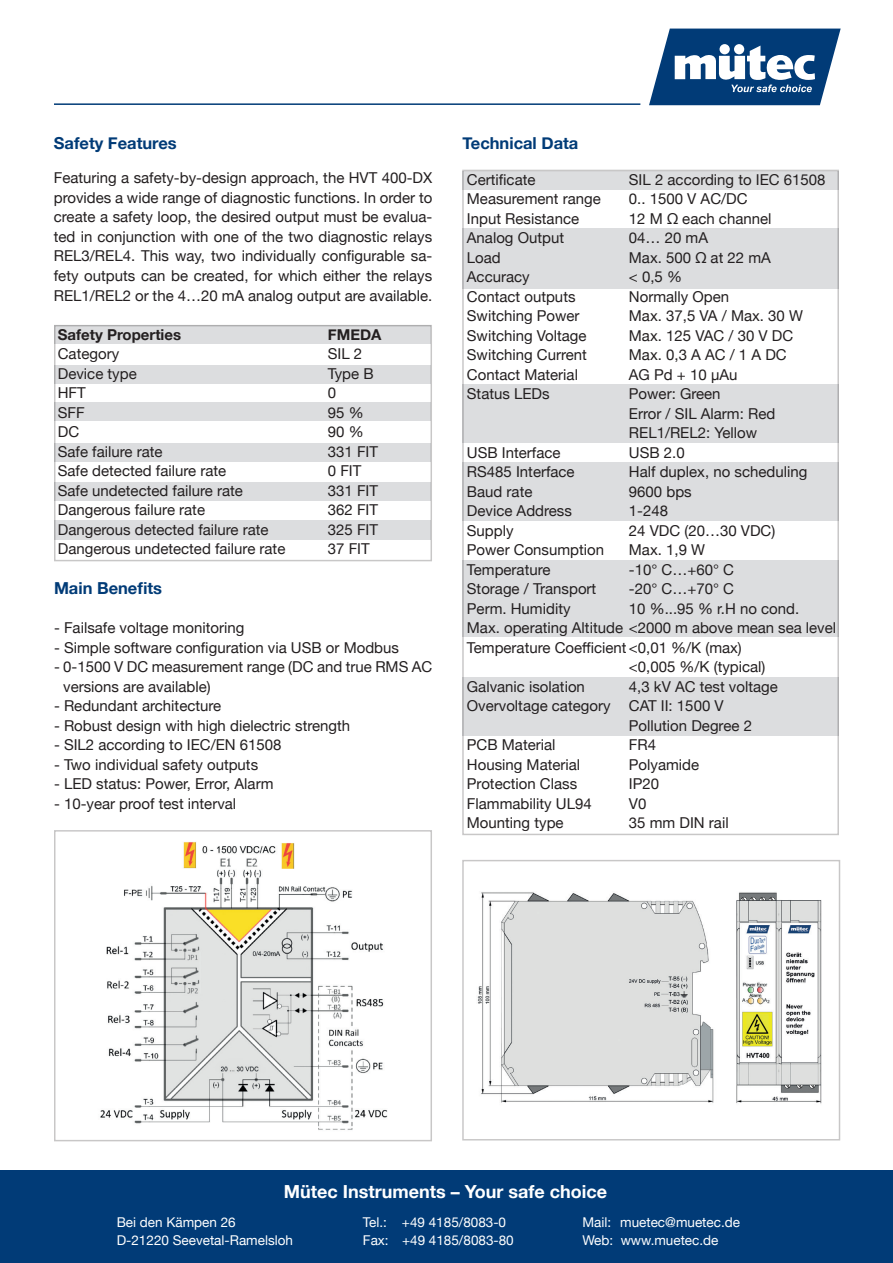
<style>
.page{position:relative;width:893px;height:1263px;background:#fff}
.page>*{position:absolute;margin:0;border:0;box-sizing:border-box;transform-origin:0 0}
.t1{font:700 18px "Helvetica Neue";color:#fff}
.t2{font:700 16.5px "Helvetica Neue";color:#013b77}
.t3{font:15px/19.5px "Helvetica Neue";color:#231f20}
.t4{font:700 15px "Helvetica Neue";color:#231f20}
.t5{font:13.5px/18px "Helvetica Neue";color:#fff}
</style>
<div class="page">
<div style="left:0;top:1170px;width:893px;height:93px;background:#013b77"></div>
<svg style="left:649px;top:29px;width:192px;height:76px"></svg>
<div style="left:719px;top:44px;width:11px;height:10px;background:#fff;border-radius:50%"></div>
<div style="left:734px;top:44px;width:10px;height:10px;background:#fff;border-radius:50%"></div>
<hr style="left:54px;top:103px;width:586px;height:2px;background:#013b77">
<div style="left:54px;top:326px;width:376px;height:18px;background:#dcdddf"></div>
<div style="left:54px;top:366px;width:376px;height:18px;background:#dcdddf"></div>
<div style="left:54px;top:403px;width:376px;height:18px;background:#dcdddf"></div>
<div style="left:54px;top:443px;width:376px;height:18px;background:#dcdddf"></div>
<div style="left:54px;top:482px;width:376px;height:19px;background:#dcdddf"></div>
<div style="left:54px;top:521px;width:376px;height:19px;background:#dcdddf"></div>
<div style="left:463px;top:172px;width:376px;height:18px;background:#dcdddf"></div>
<div style="left:463px;top:228px;width:376px;height:60px;background:#dcdddf"></div>
<div style="left:463px;top:384px;width:376px;height:59px;background:#dcdddf"></div>
<div style="left:463px;top:463px;width:376px;height:58px;background:#dcdddf"></div>
<div style="left:463px;top:677px;width:376px;height:59px;background:#dcdddf"></div>
<div style="left:463px;top:560px;width:376px;height:77px;background:#dcdddf"></div>
<img style="left:477px;top:892px;width:344px;height:212px">
<img style="left:100px;top:842px;width:288px;height:288px">
<p class="t2" style="left:54px;top:130px;width:124px">Safety Features</p>
<p class="t3" style="left:54px;top:169px;width:380px;text-align:justify">Featuring a safety-by-design approach, the HVT 400-DX provides a wide range of diagnostic functions. In order to create a safety loop, the desired output must be evalua&shy;ted in conjunction with one of the two diagnostic relays REL3/REL4. This way, two individually configurable sa&shy;fety outputs can be created, for which either the relays REL1/REL2 or the 4…20 mA analog output are available.</p>
<p class="t4" style="left:58px;top:323px;width:125px">Safety Properties</p>
<p class="t4" style="left:328px;top:323px;width:55px">FMEDA</p>
<p class="t3" style="left:58px;top:345px;width:63px">Category</p>
<p class="t3" style="left:328px;top:345px;width:36px">SIL 2</p>
<p class="t3" style="left:58px;top:364px;width:80px">Device type</p>
<p class="t3" style="left:328px;top:364px;width:47px">Type B</p>
<p class="t3" style="left:58px;top:384px;width:30px">HFT</p>
<p class="t3" style="left:328px;top:384px;width:10px">0</p>
<p class="t3" style="left:58px;top:403px;width:28px">SFF</p>
<p class="t3" style="left:328px;top:403px;width:37px">95 %</p>
<p class="t3" style="left:58px;top:423px;width:23px">DC</p>
<p class="t3" style="left:328px;top:423px;width:37px">90 %</p>
<p class="t3" style="left:58px;top:442px;width:106px">Safe failure rate</p>
<p class="t3" style="left:328px;top:442px;width:52px">331 FIT</p>
<p class="t3" style="left:58px;top:462px;width:170px">Safe detected failure rate</p>
<p class="t3" style="left:328px;top:462px;width:35px">0 FIT</p>
<p class="t3" style="left:58px;top:481px;width:187px">Safe undetected failure rate</p>
<p class="t3" style="left:328px;top:481px;width:52px">331 FIT</p>
<p class="t3" style="left:58px;top:501px;width:149px">Dangerous failure rate</p>
<p class="t3" style="left:328px;top:501px;width:52px">362 FIT</p>
<p class="t3" style="left:58px;top:520px;width:212px">Dangerous detected failure rate</p>
<p class="t3" style="left:328px;top:520px;width:52px">325 FIT</p>
<p class="t3" style="left:58px;top:540px;width:229px">Dangerous undetected failure rate</p>
<p class="t3" style="left:328px;top:540px;width:43px">37 FIT</p>
<p class="t2" style="left:54px;top:576px;width:110px">Main Benefits</p>
<p class="t3" style="left:54px;top:619px;width:192px">- Failsafe voltage monitoring</p>
<p class="t3" style="left:54px;top:639px;width:347px">- Simple software configuration via USB or Modbus</p>
<p class="t3" style="left:63px;top:658px;width:371px;text-indent:-9px">- 0-1500 V DC measurement range (DC and true RMS AC versions are available)</p>
<p class="t3" style="left:54px;top:697px;width:169px">- Redundant architecture</p>
<p class="t3" style="left:54px;top:717px;width:298px">- Robust design with high dielectric strength</p>
<p class="t3" style="left:54px;top:736px;width:229px">- SIL2 according to IEC/EN 61508</p>
<p class="t3" style="left:54px;top:756px;width:206px">- Two individual safety outputs</p>
<p class="t3" style="left:54px;top:775px;width:221px">- LED status: Power, Error, Alarm</p>
<p class="t3" style="left:54px;top:795px;width:184px">- 10-year proof test interval</p>
<p class="t2" style="left:463px;top:130px;width:117px">Technical Data</p>
<p class="t3" style="left:467px;top:170px;width:70px">Certificate</p>
<p class="t3" style="left:629px;top:170px;width:198px">SIL 2 according to IEC 61508</p>
<p class="t3" style="left:467px;top:190px;width:135px">Measurement range</p>
<p class="t3" style="left:629px;top:190px;width:120px">0.. 1500 V AC/DC</p>
<p class="t3" style="left:467px;top:209px;width:114px">Input Resistance</p>
<p class="t3" style="left:629px;top:209px;width:144px">12 M Ω each channel</p>
<p class="t3" style="left:467px;top:229px;width:99px">Analog Output</p>
<p class="t3" style="left:629px;top:229px;width:81px">04… 20 mA</p>
<p class="t3" style="left:467px;top:248px;width:35px">Load</p>
<p class="t3" style="left:629px;top:248px;width:144px">Max. 500 Ω at 22 mA</p>
<p class="t3" style="left:467px;top:268px;width:64px">Accuracy</p>
<p class="t3" style="left:629px;top:268px;width:55px">&lt; 0,5 %</p>
<p class="t3" style="left:467px;top:287px;width:110px">Contact outputs</p>
<p class="t3" style="left:629px;top:287px;width:102px">Normally Open</p>
<p class="t3" style="left:467px;top:307px;width:114px">Switching Power</p>
<p class="t3" style="left:629px;top:307px;width:176px">Max. 37,5 VA / Max. 30 W</p>
<p class="t3" style="left:467px;top:326px;width:121px">Switching Voltage</p>
<p class="t3" style="left:629px;top:326px;width:166px">Max. 125 VAC / 30 V DC</p>
<p class="t3" style="left:467px;top:346px;width:121px">Switching Current</p>
<p class="t3" style="left:629px;top:346px;width:159px">Max. 0,3 A AC / 1 A DC</p>
<p class="t3" style="left:467px;top:365px;width:113px">Contact Material</p>
<p class="t3" style="left:629px;top:365px;width:110px">AG Pd + 10 µAu</p>
<p class="t3" style="left:467px;top:385px;width:84px">Status LEDs</p>
<p class="t3" style="left:629px;top:385px;width:148px">Power: Green<br>Error / SIL Alarm: Red<br>REL1/REL2: Yellow</p>
<p class="t3" style="left:467px;top:443px;width:95px">USB Interface</p>
<p class="t3" style="left:629px;top:443px;width:57px">USB 2.0</p>
<p class="t3" style="left:467px;top:463px;width:109px">RS485 Interface</p>
<p class="t3" style="left:629px;top:463px;width:180px">Half duplex, no scheduling</p>
<p class="t3" style="left:467px;top:482px;width:67px">Baud rate</p>
<p class="t3" style="left:629px;top:482px;width:64px">9600 bps</p>
<p class="t3" style="left:467px;top:502px;width:107px">Device Address</p>
<p class="t3" style="left:629px;top:502px;width:41px">1-248</p>
<p class="t3" style="left:467px;top:521px;width:48px">Supply</p>
<p class="t3" style="left:629px;top:521px;width:148px">24 VDC (20…30 VDC)</p>
<p class="t3" style="left:467px;top:541px;width:139px">Power Consumption</p>
<p class="t3" style="left:629px;top:541px;width:78px">Max. 1,9 W</p>
<p class="t3" style="left:467px;top:560px;width:85px">Temperature</p>
<p class="t3" style="left:629px;top:560px;width:107px">-10° C…+60° C</p>
<p class="t3" style="left:467px;top:580px;width:131px">Storage / Transport</p>
<p class="t3" style="left:629px;top:580px;width:107px">-20° C…+70° C</p>
<p class="t3" style="left:467px;top:599px;width:105px">Perm. Humidity</p>
<p class="t3" style="left:629px;top:599px;width:172px">10 %...95 % r.H no cond.</p>
<p class="t3" style="left:467px;top:619px;width:371px">Max. operating Altitude &lt;2000 m above mean sea level</p>
<p class="t3" style="left:467px;top:638px;width:276px">Temperature Coefficient&lt;0,01 %/K (max)</p>
<p class="t3" style="left:629px;top:658px;width:138px">&lt;0,005 %/K (typical)</p>
<p class="t3" style="left:467px;top:677px;width:120px">Galvanic isolation</p>
<p class="t3" style="left:629px;top:677px;width:150px">4,3 kV AC test voltage</p>
<p class="t3" style="left:467px;top:697px;width:258px">Overvoltage category CAT II: 1500 V</p>
<p class="t3" style="left:629px;top:716px;width:125px">Pollution Degree 2</p>
<p class="t3" style="left:467px;top:736px;width:90px">PCB Material</p>
<p class="t3" style="left:629px;top:736px;width:29px">FR4</p>
<p class="t3" style="left:467px;top:755px;width:115px">Housing Material</p>
<p class="t3" style="left:629px;top:755px;width:72px">Polyamide</p>
<p class="t3" style="left:467px;top:775px;width:112px">Protection Class</p>
<p class="t3" style="left:629px;top:775px;width:32px">IP20</p>
<p class="t3" style="left:467px;top:794px;width:126px">Flammability UL94</p>
<p class="t3" style="left:629px;top:794px;width:19px">V0</p>
<p class="t3" style="left:467px;top:814px;width:98px">Mounting type</p>
<p class="t3" style="left:629px;top:814px;width:101px">35 mm DIN rail</p>
<p class="t1" style="left:284px;top:1177px;width:325px">Mütec Instruments – Your safe choice</p>
<p class="t5" style="left:117px;top:1214px;width:178px">Bei den Kämpen 26<br>D-21220 Seevetal-Ramelsloh</p>
<p class="t5" style="left:363px;top:1214px;width:152px">Tel.: +49 4185/8083-0<br>Fax: +49 4185/8083-80</p>
<p class="t5" style="left:582px;top:1214px;width:159px">Mail: muetec@muetec.de<br>Web: www.muetec.de</p>
</div>
